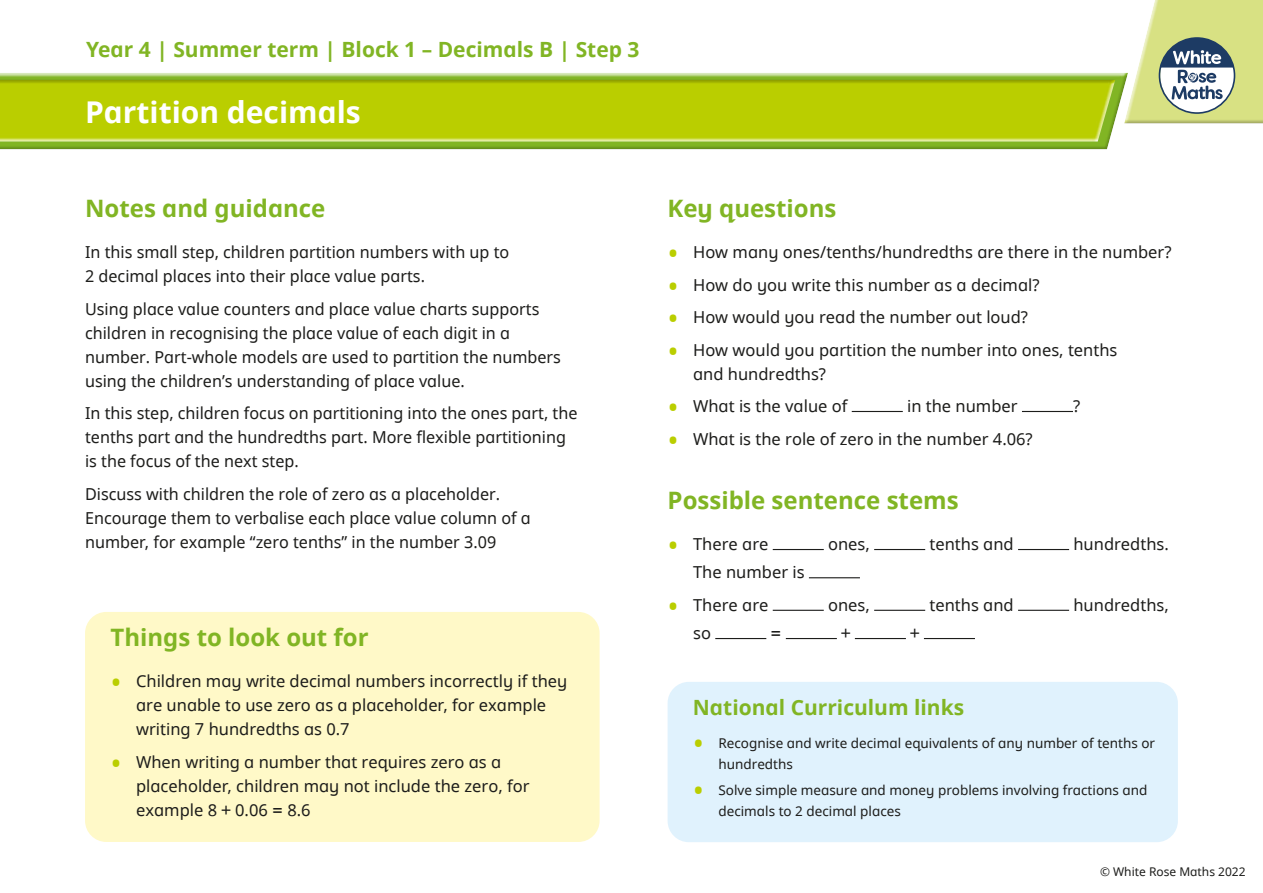
<style>
.page{position:relative;width:1263px;height:893px;background:#fff}
.page>*{position:absolute;margin:0;border:0;box-sizing:border-box;transform-origin:0 0}
.t1{font:30px "White Rose Noto bold";color:#fff}
.t2{font:24px "White Rose Noto bold";color:#81b524}
.t3{font:21px "White Rose Noto bold";color:#81b524}
.t4{font:16.5px/24px "White Rose Noto regular";color:#1d1d1b}
.t5{font:13.5px/21px "White Rose Noto regular";color:#1d1d1b}
.t6{font:12px "White Rose Noto regular";color:#1d1d1b}
.s1{font-size:30px;color:#bace00}
</style>
<div class="page">
<div style="left:0;top:71px;width:1129px;height:81px;background:#1d1d1b;opacity:.27"></div>
<div style="left:1123px;top:0;width:140px;height:125px;background:#e2e3d7"></div>
<div style="left:0;top:78px;width:1115px;height:65px;background:#1d1d1b;opacity:.27"></div>
<svg style="left:1124px;top:0;width:139px;height:123px;background:#c9d29e"></svg>
<div style="left:668px;top:682px;width:510px;height:160px;background:#e0f2fd;border-radius:21px"></div>
<hr style="left:852px;top:411px;width:51px;height:1px;background:#1d1d1b">
<hr style="left:1022px;top:411px;width:51px;height:1px;background:#1d1d1b">
<hr style="left:773px;top:549px;width:51px;height:1px;background:#1d1d1b">
<hr style="left:874px;top:549px;width:51px;height:1px;background:#1d1d1b">
<hr style="left:1018px;top:549px;width:51px;height:1px;background:#1d1d1b">
<hr style="left:809px;top:577px;width:51px;height:1px;background:#1d1d1b">
<hr style="left:773px;top:610px;width:51px;height:1px;background:#1d1d1b">
<hr style="left:874px;top:610px;width:51px;height:1px;background:#1d1d1b">
<hr style="left:1018px;top:610px;width:51px;height:1px;background:#1d1d1b">
<hr style="left:715px;top:638px;width:51px;height:1px;background:#1d1d1b">
<hr style="left:786px;top:638px;width:51px;height:1px;background:#1d1d1b">
<hr style="left:855px;top:638px;width:51px;height:1px;background:#1d1d1b">
<hr style="left:924px;top:638px;width:51px;height:1px;background:#1d1d1b">
<div style="left:85px;top:612px;width:515px;height:230px;background:#fff9c8;border-radius:21px"></div>
<p class="t3" style="left:86px;top:35px;width:555px">Year 4 | Summer term | Block 1 – Decimals B | Step 3</p>
<h1 class="t1" style="left:85px;top:91px;width:277px">Partition decimals</h1>
<h2 class="t2" style="left:85px;top:191px;width:242px">Notes and guidance</h2>
<p class="t4" style="left:85px;top:239px;width:426px">In this small step, children partition numbers with up to<br>2 decimal places into their place value parts.</p>
<p class="t4" style="left:85px;top:296px;width:477px">Using place value counters and place value charts supports children in recognising the place value of each digit in a number. Part-whole models are used to partition the numbers using the children’s understanding of place value.</p>
<p class="t4" style="left:85px;top:401px;width:494px">In this step, children focus on partitioning into the ones part, the tenths part and the hundredths part. More flexible partitioning is the focus of the next step.</p>
<p class="t4" style="left:85px;top:481px;width:447px">Discuss with children the role of zero as a placeholder.<br>Encourage them to verbalise each place value column of a number, for example “zero tenths” in the number 3.09</p>
<h2 class="t2" style="left:111px;top:620px;width:260px">Things to look out for</h2>
<p class="t4" style="left:136px;top:669px;width:433px;text-indent:-26px"><span class="s1">•</span> Children may write decimal numbers incorrectly if they are unable to use zero as a placeholder, for example writing 7 hundredths as 0.7</p>
<p class="t4" style="left:136px;top:749px;width:395px;text-indent:-26px"><span class="s1">•</span> When writing a number that requires zero as a placeholder, children may not include the zero, for example 8 + 0.06 = 8.6</p>
<h2 class="t2" style="left:668px;top:191px;width:170px">Key questions</h2>
<p class="t4" style="left:668px;top:239px;width:505px"><span class="s1">•</span> How many ones/tenths/hundredths are there in the number?</p>
<p class="t4" style="left:668px;top:272px;width:373px"><span class="s1">•</span> How do you write this number as a decimal?</p>
<p class="t4" style="left:668px;top:304px;width:362px"><span class="s1">•</span> How would you read the number out loud?</p>
<p class="t4" style="left:693px;top:337px;width:426px;text-indent:-26px"><span class="s1">•</span> How would you partition the number into ones, tenths and hundredths?</p>
<p class="t4" style="left:668px;top:393px;width:181px"><span class="s1">•</span> What is the value of</p>
<p class="t4" style="left:907px;top:393px;width:112px">in the number</p>
<p class="t4" style="left:1073px;top:393px;width:9px">?</p>
<p class="t4" style="left:668px;top:426px;width:367px"><span class="s1">•</span> What is the role of zero in the number 4.06?</p>
<h2 class="t2" style="left:668px;top:483px;width:293px">Possible sentence stems</h2>
<p class="t4" style="left:668px;top:532px;width:102px"><span class="s1">•</span> There are</p>
<p class="t4" style="left:828px;top:532px;width:43px">ones,</p>
<p class="t4" style="left:929px;top:532px;width:86px">tenths and</p>
<p class="t4" style="left:1073px;top:532px;width:97px">hundredths.</p>
<p class="t4" style="left:693px;top:560px;width:113px">The number is</p>
<p class="t4" style="left:668px;top:592px;width:102px"><span class="s1">•</span> There are</p>
<p class="t4" style="left:828px;top:592px;width:43px">ones,</p>
<p class="t4" style="left:929px;top:592px;width:86px">tenths and</p>
<p class="t4" style="left:1073px;top:592px;width:97px">hundredths,</p>
<p class="t4" style="left:693px;top:621px;width:19px">so</p>
<p class="t4" style="left:771px;top:621px;width:12px">=</p>
<p class="t4" style="left:841px;top:621px;width:11px">+</p>
<p class="t4" style="left:910px;top:621px;width:11px">+</p>
<p class="t3" style="left:693px;top:692px;width:273px">National Curriculum links</p>
<p class="t5" style="left:718px;top:732px;width:438px;text-indent:-26px"><span class="s1">•</span> Recognise and write decimal equivalents of any number of tenths or hundredths</p>
<p class="t5" style="left:718px;top:779px;width:430px;text-indent:-26px"><span class="s1">•</span> Solve simple measure and money problems involving fractions and decimals to 2 decimal places</p>
<p class="t6" style="left:1100px;top:863px;width:147px">© White Rose Maths 2022</p>
</div>
